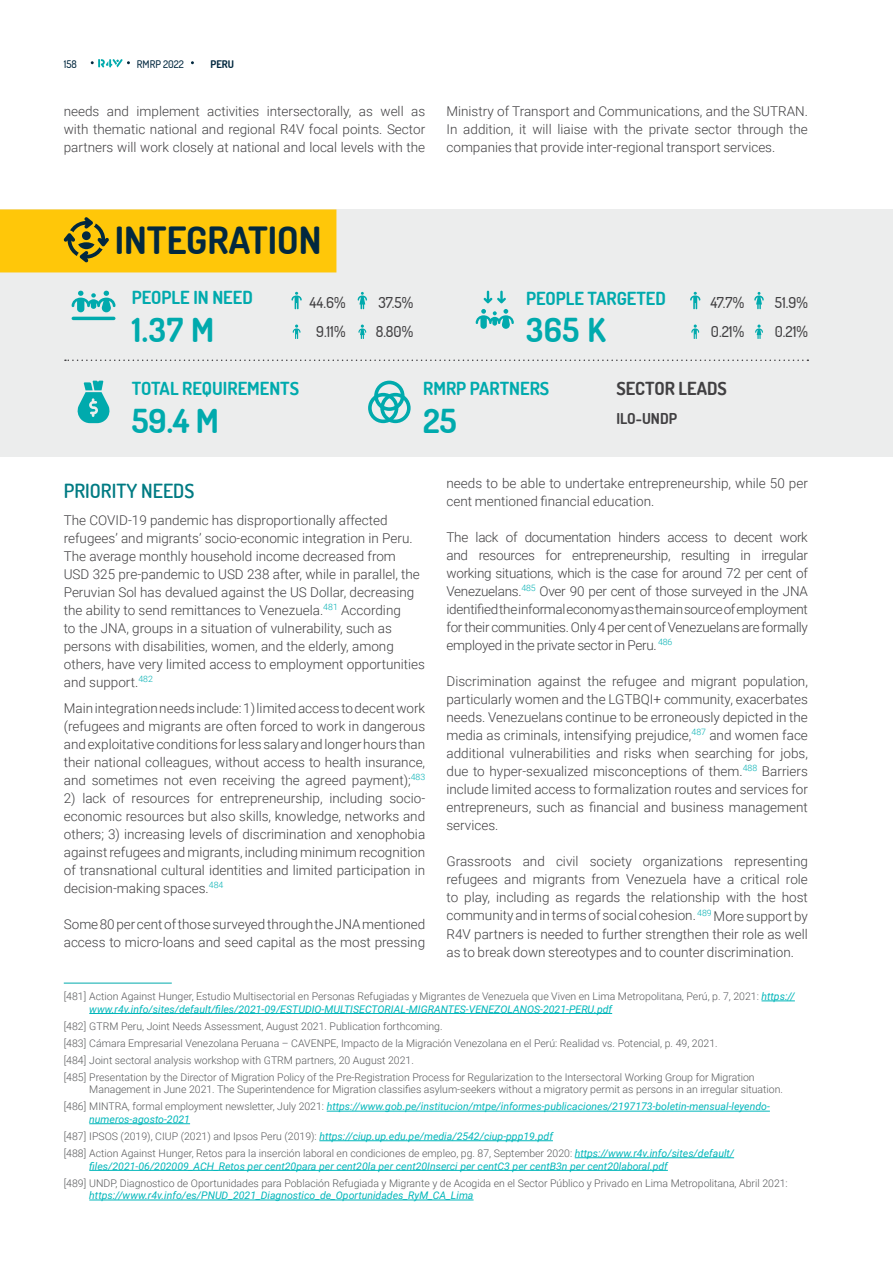
<style>
.page{position:relative;width:893px;height:1263px;background:#fff}
.page>*{position:absolute;margin:0;border:0;box-sizing:border-box;transform-origin:0 0}
.t1{font:700 37.5px "Dosis";color:#02283f}
.t2{font:700 33px "Dosis";letter-spacing:.02em;color:#00aaad}
.t3{font:600 19.5px "Dosis";color:#007b83}
.t4{font:700 18px "Dosis";color:#00aaad}
.t5{font:700 18px "Dosis";color:#414042}
.t6{font:500 15px "Dosis";color:#414042}
.t7{font:700 15px "Dosis";color:#414042}
.t8{font:300 13.5px/18px "Roboto";color:#414042;text-align:justify}
.t9{font:300 10.5px/17px "Roboto";color:#58595b}
.t10{font:italic 10.5px "Roboto";color:#00b6ba}
.t11{font:500 10.5px "Dosis";color:#02283f}
.t12{font:700 10.5px "Dosis";color:#02283f}
.s1{font-weight:400;font-style:italic;color:#00b6ba}
</style>
<div class="page">
<div style="left:0;top:209px;width:893px;height:248px;background:#eceded"></div>
<svg style="left:72px;top:291px;width:43px;height:21px"></svg>
<hr style="left:72px;top:317px;width:43px;height:3px;background:#00aaad;border-radius:2px">
<svg style="left:291px;top:292px;width:11px;height:17px"></svg>
<svg style="left:358px;top:292px;width:9px;height:17px"></svg>
<svg style="left:476px;top:309px;width:38px;height:20px"></svg>
<svg style="left:483px;top:291px;width:23px;height:12px"></svg>
<svg style="left:690px;top:292px;width:10px;height:17px"></svg>
<svg style="left:754px;top:292px;width:10px;height:17px"></svg>
<svg style="left:293px;top:324px;width:7px;height:15px"></svg>
<svg style="left:358px;top:325px;width:8px;height:14px"></svg>
<svg style="left:691px;top:324px;width:8px;height:15px"></svg>
<svg style="left:755px;top:325px;width:8px;height:14px"></svg>
<svg style="left:65px;top:359px;width:743px;height:2px"></svg>
<svg style="left:77px;top:381px;width:33px;height:42px"></svg>
<svg style="left:368px;top:381px;width:43px;height:42px"></svg>
<div style="left:0;top:209px;width:336px;height:63px;background:#ffc709"></div>
<svg style="left:64px;top:217px;width:45px;height:45px"></svg>
<hr style="left:64px;top:983px;width:108px;height:1px;background:#00aaad">
<hr style="left:761px;top:1001px;width:34px;height:1px;background:#00b6ba">
<hr style="left:89px;top:1013px;width:523px;height:1px;background:#00b6ba">
<hr style="left:327px;top:1111px;width:443px;height:1px;background:#00b6ba">
<hr style="left:89px;top:1123px;width:101px;height:1px;background:#00b6ba">
<hr style="left:319px;top:1140px;width:234px;height:1px;background:#00b6ba">
<hr style="left:575px;top:1157px;width:159px;height:1px;background:#00b6ba">
<hr style="left:89px;top:1170px;width:579px;height:1px;background:#00b6ba">
<hr style="left:89px;top:1200px;width:385px;height:1px;background:#00b6ba">
<svg style="left:91px;top:59px;width:39px;height:8px"></svg>
<p class="t11" style="left:64px;top:57px;width:15px">158</p>
<p class="t11" style="left:137px;top:57px;width:49px">RMRP 2022</p>
<p class="t12" style="left:210px;top:57px;width:25px">PERU</p>
<p class="t8" style="left:64px;top:102px;width:363px">needs and implement activities intersectorally, as well as with thematic national and regional R4V focal points. Sector partners will work closely at national and local levels with the</p>
<p class="t8" style="left:446px;top:102px;width:363px">Ministry of Transport and Communications, and the SUTRAN.<br>In addition, it will liaise with the private sector through the companies that provide inter-regional transport services.</p>
<h1 class="t1" style="left:115px;top:216px;width:208px">INTEGRATION</h1>
<h3 class="t4" style="left:132px;top:285px;width:122px">PEOPLE IN NEED</h3>
<p class="t6" style="left:309px;top:292px;width:38px">44.6%</p>
<p class="t6" style="left:378px;top:292px;width:36px">37.5%</p>
<h3 class="t4" style="left:526px;top:286px;width:141px">PEOPLE TARGETED</h3>
<p class="t6" style="left:710px;top:292px;width:35px">47.7%</p>
<p class="t6" style="left:775px;top:292px;width:34px">51.9%</p>
<h2 class="t2" style="left:132px;top:309px;width:84px">1.37 M</h2>
<p class="t6" style="left:316px;top:322px;width:31px">9.11%</p>
<p class="t6" style="left:376px;top:322px;width:39px">8.80%</p>
<h2 class="t2" style="left:526px;top:309px;width:81px">365 K</h2>
<p class="t6" style="left:711px;top:322px;width:35px">0.21%</p>
<p class="t6" style="left:775px;top:322px;width:35px">0.21%</p>
<h3 class="t4" style="left:132px;top:377px;width:169px">TOTAL REQUIREMENTS</h3>
<h3 class="t4" style="left:423px;top:377px;width:128px">RMRP PARTNERS</h3>
<h3 class="t5" style="left:616px;top:377px;width:112px">SECTOR LEADS</h3>
<h2 class="t2" style="left:132px;top:400px;width:89px">59.4 M</h2>
<h2 class="t2" style="left:423px;top:400px;width:35px">25</h2>
<p class="t7" style="left:616px;top:409px;width:62px">ILO-UNDP</p>
<h3 class="t3" style="left:64px;top:478px;width:132px">PRIORITY NEEDS</h3>
<p class="t8" style="left:64px;top:510px;width:363px;text-align:left">The COVID-19 pandemic has disproportionally affected refugees’ and migrants’ socio-economic integration in Peru.<br>The average monthly household income decreased from<br>USD 325 pre-pandemic to USD 238 after, while in parallel, the Peruvian Sol has devalued against the US Dollar, decreasing the ability to send remittances to Venezuela.<sup>481</sup> According<br>to the JNA, groups in a situation of vulnerability, such as persons with disabilities, women, and the elderly, among others, have very limited access to employment opportunities and support.<sup>482</sup></p>
<p class="t8" style="left:64px;top:699px;width:363px">Main integration needs include: 1) limited access to decent work (refugees and migrants are often forced to work in dangerous and exploitative conditions for less salary and longer hours than their national colleagues, without access to health insurance, and sometimes not even receiving the agreed payment);<sup>483</sup></p>
<p class="t8" style="left:64px;top:789px;width:363px">2) lack of resources for entrepreneurship, including socio&shy;economic resources but also skills, knowledge, networks and others; 3) increasing levels of discrimination and xenophobia against refugees and migrants, including minimum recognition of transnational cultural identities and limited participation in decision-making spaces.<sup>484</sup></p>
<p class="t8" style="left:64px;top:915px;width:363px">Some 80 per cent of those surveyed through the JNA mentioned access to micro-loans and seed capital as the most pressing</p>
<p class="t8" style="left:446px;top:474px;width:363px">needs to be able to undertake entrepreneurship, while 50 per cent mentioned financial education.</p>
<p class="t8" style="left:446px;top:528px;width:363px">The lack of documentation hinders access to decent work and resources for entrepreneurship, resulting in irregular working situations, which is the case for around 72 per cent of Venezuelans.<sup>485</sup> Over 90 per cent of those surveyed in the JNA identified the informal economy as the main source of employment for their communities. Only 4 per cent of Venezuelans are formally employed in the private sector in Peru. <sup>486</sup></p>
<p class="t8" style="left:446px;top:672px;width:363px">Discrimination against the refugee and migrant population, particularly women and the LGTBQI+ community, exacerbates needs. Venezuelans continue to be erroneously depicted in the media as criminals, intensifying prejudice,<sup>487</sup> and women face additional vulnerabilities and risks when searching for jobs, due to hyper-sexualized misconceptions of them.<sup>488</sup> Barriers include limited access to formalization routes and services for entrepreneurs, such as financial and business management services.</p>
<p class="t8" style="left:446px;top:852px;width:363px">Grassroots and civil society organizations representing refugees and migrants from Venezuela have a critical role to play, including as regards the relationship with the host community and in terms of social cohesion. <sup>489</sup> More support by R4V partners is needed to further strengthen their role as well as to break down stereotypes and to counter discrimination.</p>
<p class="t9" style="left:89px;top:990px;width:707px;line-height:12.6px;text-indent:-26px">[481] Action Against Hunger, Estudio Multisectorial en Personas Refugiadas y Migrantes de Venezuela que Viven en Lima Metropolitana, Perú, p. 7, 2021: <span class="s1">https:// www.r4v.info/sites/default/files/2021-09/ESTUDIO-MULTISECTORIAL-MIGRANTES-VENEZOLANOS-2021-PERU.pdf</span></p>
<p class="t9" style="left:64px;top:1017px;width:692px">[482] GTRM Peru, Joint Needs Assessment, August 2021. Publication forthcoming.<br>[483] Cámara Empresarial Venezolana Peruana – CAVENPE, Impacto de la Migración Venezolana en el Perú: Realidad vs. Potencial, p. 49, 2021.<br>[484] Joint sectoral analysis workshop with GTRM partners, 20 August 2021.<br>[485] Presentation by the Director of Migration Policy of the Pre-Registration Process for Regularization to the Intersectoral Working Group for Migration</p>
<p class="t9" style="left:64px;top:1081px;width:721px;text-indent:26px">Management in June 2021. The Superintendence for Migration classifies asylum-seekers without a migratory permit as persons in an irregular situation. [486] MINTRA, formal employment newsletter, July 2021: <span class="s1">https://www.gob.pe/institucion/mtpe/informes-publicaciones/2197173-boletin-mensual-leyendo-</span></p>
<p class="t9" style="left:64px;top:1110px;width:672px;text-indent:26px"><span class="s1">numeros-agosto-2021<br></span>[487] IPSOS (2019), CIUP (2021) and Ipsos Peru (2019): <span class="s1">https://ciup.up.edu.pe/media/2542/ciup-ppp19.pdf<br></span>[488] Action Against Hunger, Retos para la inserción laboral en condiciones de empleo, pg. 87, September 2020: <span class="s1">https://www.r4v.info/sites/default/</span></p>
<p class="t10" style="left:89px;top:1158px;width:580px">files/2021-06/202009_ACH_Retos per cent20para per cent20la per cent20Inserci per centC3 per centB3n per cent20laboral.pdf</p>
<p class="t9" style="left:64px;top:1174px;width:725px">[489] UNDP, Diagnostico de Oportunidades para Población Refugiada y Migrante y de Acogida en el Sector Público y Privado en Lima Metropolitana, Abril 2021:</p>
<p class="t10" style="left:89px;top:1188px;width:386px">https://www.r4v.info/es/PNUD_2021_Diagnostico_de_Oportunidades_RyM_CA_Lima</p>
</div>
